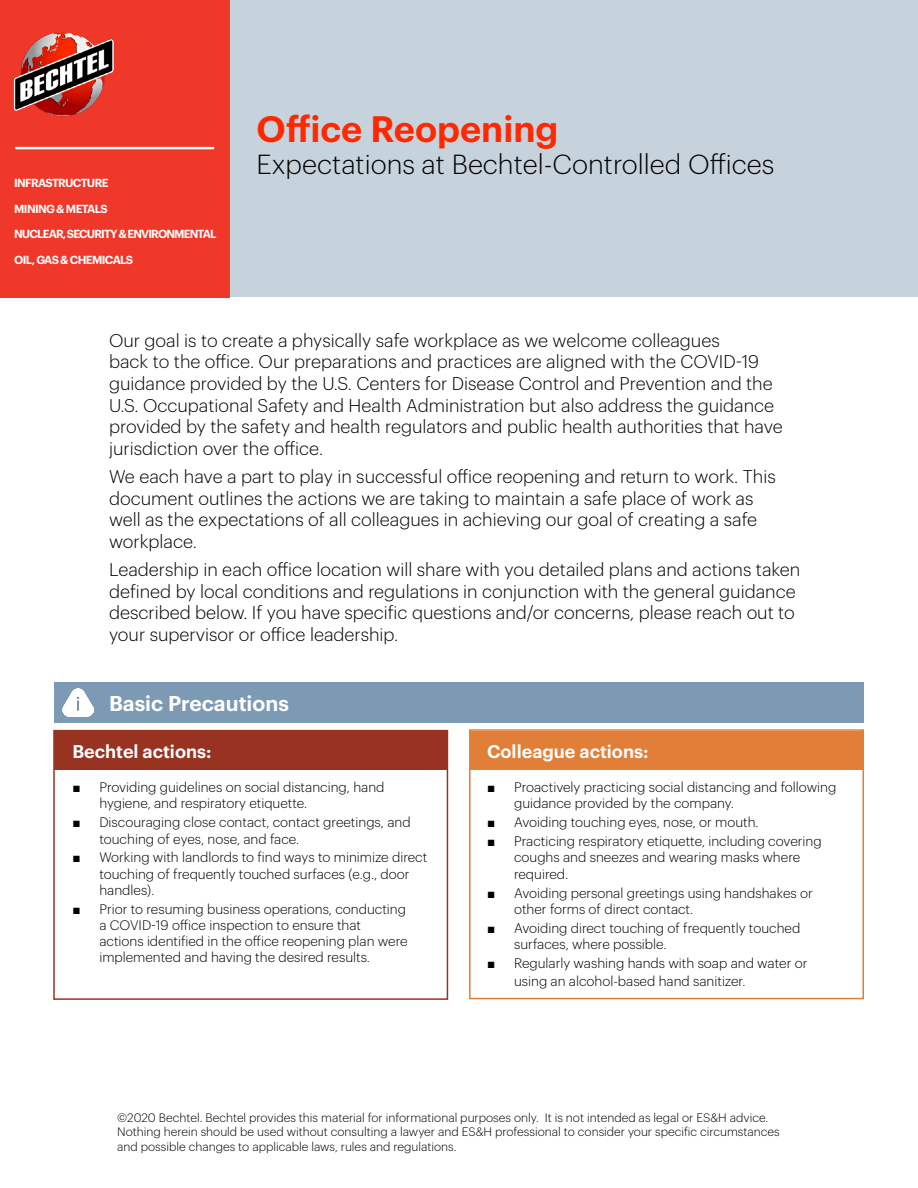
<style>
.page{position:relative;width:918px;height:1188px;background:#fff}
.page>*{position:absolute;margin:0;border:0;box-sizing:border-box;transform-origin:0 0}
.t1{font:600 36px "Graphik";color:#ff2800}
.t2{font:300 27px "Graphik";color:#000}
.t3{font:600 21px "Graphik";color:#fff}
.t4{font:300 18px/21.6px "Graphik";color:#000}
.t5{font:600 18px "Graphik";color:#fff}
.t6{font:300 13.5px/16.2px "Graphik";color:#000}
.t7{font:300 12px/14.4px "Graphik";color:#000}
.t8{font:600 11.4px "Graphik";letter-spacing:-.07em;color:#fff}
.s1{font-family:"Arial";font-weight:400}
</style>
<div class="page">
<div style="left:54px;top:0;width:864px;height:297px;background:#c6d3dc"></div>
<div style="left:0;top:0;width:230px;height:297px;background:#ef3829"></div>
<img style="left:13px;top:32px;width:101px;height:85px">
<div style="left:469px;top:729px;width:395px;height:270px;border:2px solid #e17e38"></div>
<div style="left:53px;top:730px;width:395px;height:270px;border:2px solid #983322"></div>
<hr style="left:15px;top:147px;width:199px;height:2px;background:#fff">
<div style="left:54px;top:731px;width:393px;height:39px;background:#983322"></div>
<div style="left:471px;top:731px;width:393px;height:39px;background:#e17e38"></div>
<div style="left:54px;top:682px;width:810px;height:41px;background:#7d9ab4"></div>
<img style="left:63px;top:689px;width:30px;height:28px">
<p class="t8" style="left:14px;top:174px;width:96px">INFRASTRUCTURE</p>
<p class="t8" style="left:14px;top:200px;width:95px">MINING &amp; METALS</p>
<p class="t8" style="left:14px;top:225px;width:204px">NUCLEAR, SECURITY &amp; ENVIRONMENTAL</p>
<p class="t8" style="left:14px;top:251px;width:121px">OIL, GAS &amp; CHEMICALS</p>
<p class="t1" style="left:256px;top:101px;width:304px">Ofice Reopening</p>
<p class="t2" style="left:256px;top:145px;width:520px">Expectations at Bechtel-Controlled Ofices</p>
<p class="t4" style="left:109px;top:328px;width:665px">Our goal is to create a physically safe workplace as we welcome colleagues<br>back to the ofice. Our preparations and practices are aligned with the COVID-19 guidance provided by the U.S. Centers for Disease Control and Prevention and the</p>
<p class="t4" style="left:109px;top:393px;width:675px">U.S. Occupational Safety and Health Administration but also address the guidance provided by the safety and health regulators and public health authorities that have jurisdiction over the ofice.</p>
<p class="t4" style="left:109px;top:464px;width:668px">We each have a part to play in successful ofice reopening and return to work. This document outlines the actions we are taking to maintain a safe place of work as well as the expectations of all colleagues in achieving our goal of creating a safe workplace.</p>
<h4 class="t4" style="left:109px;top:558px;width:693px">Leadership in each ofice location will share with you detailed plans and actions taken defined by local conditions and regulations in conjunction with the general guidance described below. If you have specific questions and/or concerns, please reach out to your supervisor or ofice leadership.</h4>
<p class="t3" style="left:109px;top:688px;width:181px">Basic Precautions</p>
<p class="t5" style="left:72px;top:738px;width:141px">Bechtel actions:</p>
<p class="t5" style="left:487px;top:738px;width:163px">Colleague actions:</p>
<p class="t6" style="left:99px;top:778px;width:287px;text-indent:-27px"><span class="s1">■</span> Providing guidelines on social distancing, hand hygiene, and respiratory etiquette.</p>
<p class="t6" style="left:99px;top:813px;width:313px;text-indent:-27px"><span class="s1">■</span> Discouraging close contact, contact greetings, and touching of eyes, nose, and face.</p>
<p class="t6" style="left:99px;top:848px;width:329px;text-indent:-27px"><span class="s1">■</span> Working with landlords to find ways to minimize direct touching of frequently touched surfaces (e.g., door handles).</p>
<p class="t6" style="left:99px;top:900px;width:310px;text-indent:-27px"><span class="s1">■</span> Prior to resuming business operations, conducting a COVID-19 ofice inspection to ensure that actions identified in the ofice reopening plan were implemented and having the desired results.</p>
<p class="t6" style="left:514px;top:778px;width:324px;text-indent:-27px"><span class="s1">■</span> Proactively practicing social distancing and following guidance provided by the company.</p>
<p class="t6" style="left:487px;top:813px;width:273px"><span class="s1">■</span> Avoiding touching eyes, nose, or mouth.</p>
<p class="t6" style="left:514px;top:832px;width:309px;text-indent:-27px"><span class="s1">■</span> Practicing respiratory etiquette, including covering coughs and sneezes and wearing masks where required.</p>
<p class="t6" style="left:514px;top:883px;width:300px;text-indent:-27px"><span class="s1">■</span> Avoiding personal greetings using handshakes or other forms of direct contact.</p>
<p class="t6" style="left:514px;top:919px;width:288px;text-indent:-27px"><span class="s1">■</span> Avoiding direct touching of frequently touched surfaces, where possible.</p>
<p class="t6" style="left:514px;top:953px;width:295px;line-height:18px;text-indent:-27px"><span class="s1">■</span> Regularly washing hands with soap and water or using an alcohol-based hand sanitizer.</p>
<p class="t7" style="left:117px;top:1109px;width:664px">©2020 Bechtel. Bechtel provides this material for informational purposes only. It is not intended as legal or ES&amp;H advice.<br>Nothing herein should be used without consulting a lawyer and ES&amp;H professional to consider your specific circumstances and possible changes to applicable laws, rules and regulations.</p>
</div>
